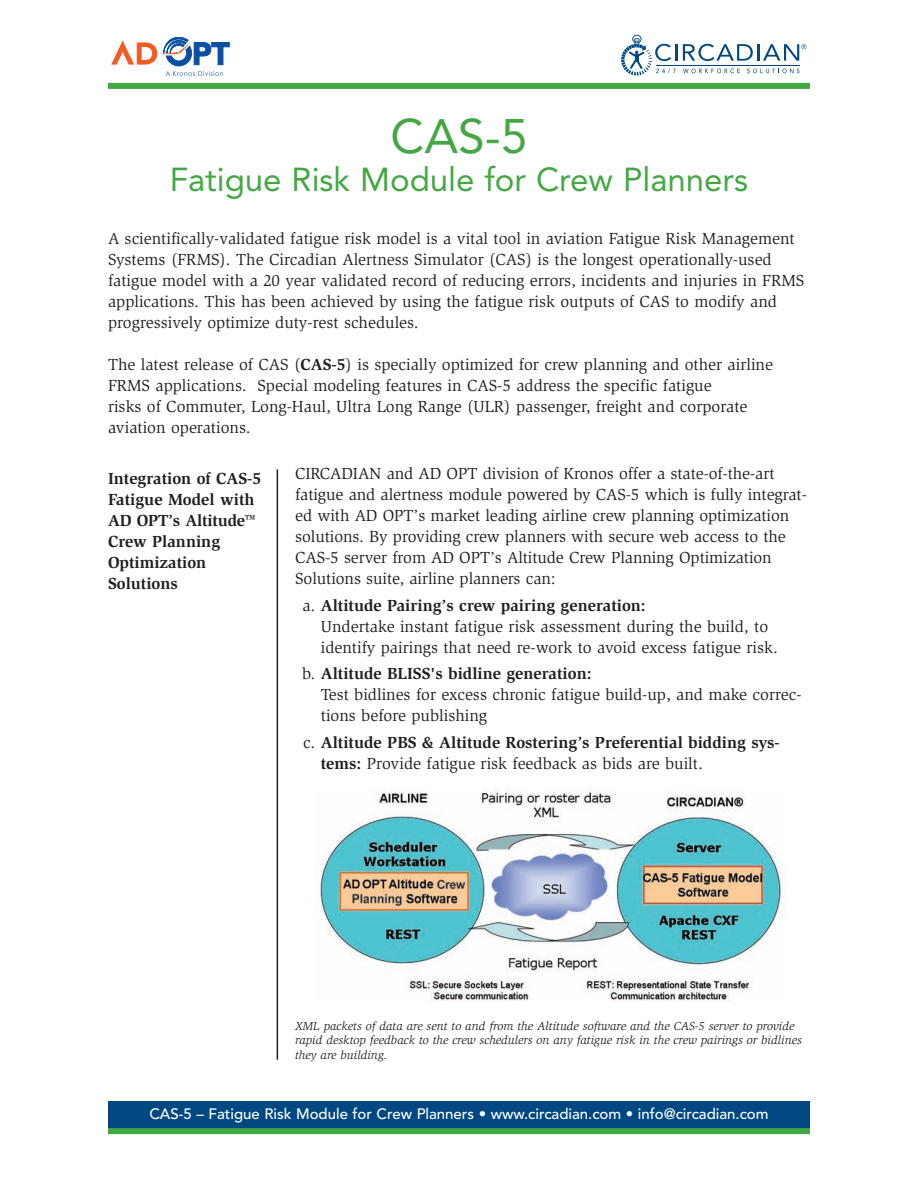
<style>
.page{position:relative;width:918px;height:1188px;background:#fff}
.page>*{position:absolute;margin:0;border:0;box-sizing:border-box;transform-origin:0 0}
.t1{font:48px "Avenir";color:#43a842}
.t2{font:33px "Avenir";color:#43a842}
.t3{font:16.5px/21px "Slimbach";color:#231f20}
.t4{font:700 16.5px/21px "Slimbach";color:#231f20}
.t5{font:500 15px "Avenir";color:#fff}
.t6{font:italic 12px/14.4px "Slimbach";color:#231f20}
.s1{font-weight:700}
.s2{font-weight:400}
</style>
<div class="page">
<div style="left:108px;top:83px;width:702px;height:6px;background:#43a842"></div>
<div style="left:108px;top:1101px;width:702px;height:33px;background:#014882"></div>
<div style="left:108px;top:1128px;width:702px;height:6px;background:#43a842"></div>
<svg style="left:111px;top:37px;width:118px;height:39px"></svg>
<svg style="left:683px;top:69px;width:57px;height:4px"></svg>
<svg style="left:747px;top:69px;width:52px;height:4px"></svg>
<hr style="left:656px;top:65px;width:143px;height:1px;background:#014882">
<svg style="left:621px;top:35px;width:56px;height:40px"></svg>
<svg style="left:683px;top:44px;width:123px;height:17px"></svg>
<hr style="left:277px;top:469px;width:1px;height:591px;background:#231f20">
<img style="left:320px;top:791px;width:462px;height:211px">
<h1 class="t1" style="left:391px;top:117px;width:138px">CAS-5</h1>
<h2 class="t2" style="left:170px;top:166px;width:580px">Fatigue Risk Module for Crew Planners</h2>
<p class="t3" style="left:108px;top:229px;width:698px">A scientifically-validated fatigue risk model is a vital tool in aviation Fatigue Risk Management Systems (FRMS). The Circadian Alertness Simulator (CAS) is the longest operationally-used fatigue model with a 20 year validated record of reducing errors, incidents and injuries in FRMS applications. This has been achieved by using the fatigue risk outputs of CAS to modify and progressively optimize duty-rest schedules.</p>
<p class="t3" style="left:108px;top:355px;width:667px">The latest release of CAS (<span class="s1">CAS-5</span>) is specially optimized for crew planning and other airline FRMS applications. Special modeling features in CAS-5 address the specific fatigue<br>risks of Commuter, Long-Haul, Ultra Long Range (ULR) passenger, freight and corporate aviation operations.</p>
<p class="t4" style="left:108px;top:469px;width:155px">Integration of CAS-5<br>Fatigue Model with<br>AD OPT’s Altitude™<br>Crew Planning<br>Optimization<br>Solutions</p>
<p class="t3" style="left:295px;top:465px;width:513px">CIRCADIAN and AD OPT division of Kronos offer a state-of-the-art fatigue and alertness module powered by CAS-5 which is fully integrat&shy;ed with AD OPT’s market leading airline crew planning optimization solutions. By providing crew planners with secure web access to the CAS-5 server from AD OPT’s Altitude Crew Planning Optimization Solutions suite, airline planners can:</p>
<p class="t3" style="left:321px;top:596px;width:459px;text-indent:-18px">a. <span class="s1">Altitude Pairing’s crew pairing generation:<br></span>Undertake instant fatigue risk assessment during the build, to identify pairings that need re-work to avoid excess fatigue risk.</p>
<p class="t3" style="left:321px;top:664px;width:482px;text-indent:-19px">b. <span class="s1">Altitude BLISS's bidline generation:<br></span>Test bidlines for excess chronic fatigue build-up, and make correc&shy;tions before publishing</p>
<p class="t4" style="left:321px;top:733px;width:460px;text-indent:-18px"><span class="s2">c.</span> Altitude PBS &amp; Altitude Rostering’s Preferential bidding sys&shy;tems: <span class="s2">Provide fatigue risk feedback as bids are built.</span></p>
<p class="t6" style="left:295px;top:1020px;width:508px">XML packets of data are sent to and from the Altitude software and the CAS-5 server to provide rapid desktop feedback to the crew schedulers on any fatigue risk in the crew pairings or bidlines they are building.</p>
<p class="t5" style="left:149px;top:1107px;width:621px">CAS-5 – Fatigue Risk Module for Crew Planners • www.circadian.com • info@circadian.com</p>
</div>
